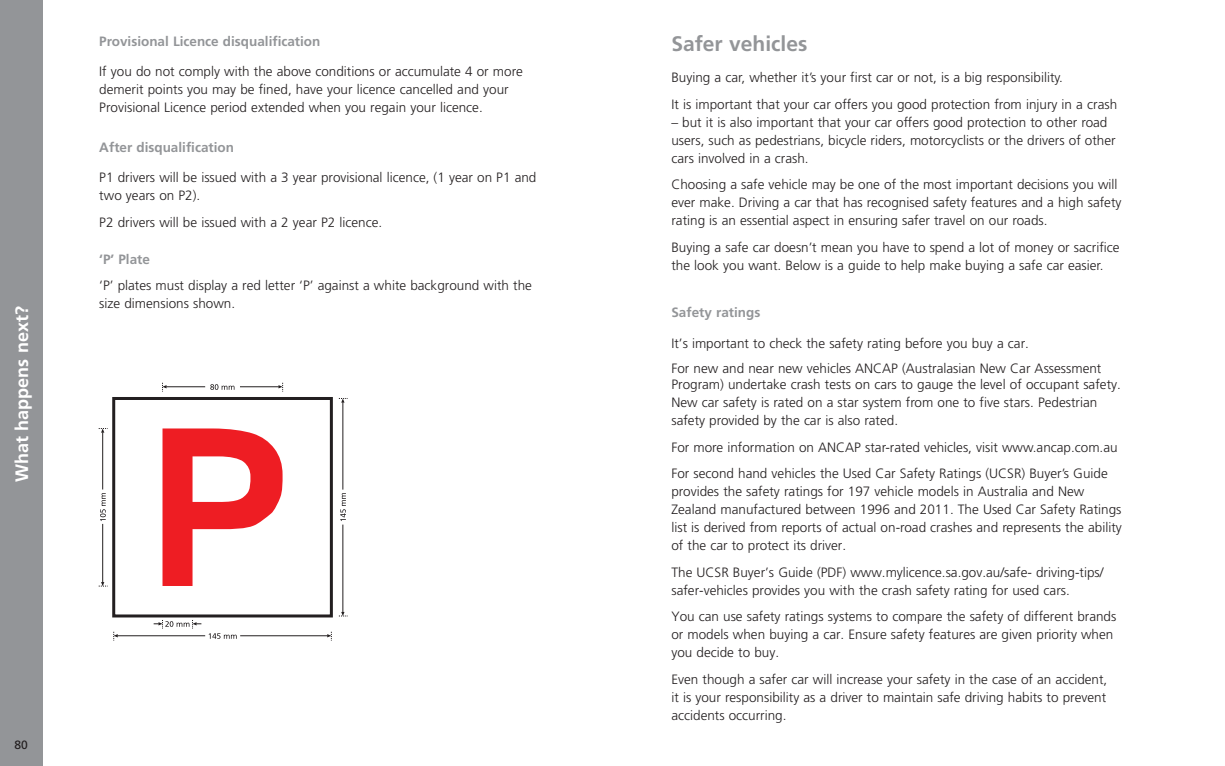
<style>
.page{position:relative;width:1225px;height:766px;background:#fff}
.page>*{position:absolute;margin:0;border:0;box-sizing:border-box;transform-origin:0 0}
.t1{font:700 21px "Frutiger";color:#939598}
.t2{font:700 18px "Frutiger";color:#fff}
.t3{font:300 13.5px/18px "Frutiger";color:#231f20}
.t4{font:700 13.5px "Frutiger";color:#939598}
.t5{font:12px "Frutiger";color:#231f20}
</style>
<div class="page">
<div style="left:0;top:0;width:43px;height:765px;background:#939598"></div>
<svg style="left:154px;top:620px;width:47px;height:8px"></svg>
<svg style="left:209px;top:633px;width:28px;height:5px"></svg>
<hr style="left:117px;top:635px;width:88px;height:1px;background:#231f20">
<svg style="left:113px;top:631px;width:5px;height:9px"></svg>
<hr style="left:240px;top:635px;width:87px;height:1px;background:#231f20">
<svg style="left:327px;top:631px;width:5px;height:9px"></svg>
<div style="left:112px;top:397px;width:221px;height:220px;border:3px solid #231f20"></div>
<svg style="left:340px;top:493px;width:6px;height:28px"></svg>
<hr style="left:342px;top:524px;width:1px;height:88px;background:#231f20">
<svg style="left:339px;top:611px;width:9px;height:5px"></svg>
<hr style="left:342px;top:402px;width:1px;height:87px;background:#231f20">
<svg style="left:339px;top:398px;width:9px;height:4px"></svg>
<svg style="left:162px;top:428px;width:121px;height:157px"></svg>
<svg style="left:210px;top:384px;width:24px;height:6px"></svg>
<hr style="left:166px;top:386px;width:39px;height:1px;background:#231f20">
<svg style="left:162px;top:382px;width:4px;height:9px"></svg>
<hr style="left:240px;top:386px;width:39px;height:1px;background:#231f20">
<svg style="left:278px;top:382px;width:5px;height:9px"></svg>
<svg style="left:100px;top:493px;width:6px;height:28px"></svg>
<hr style="left:102px;top:523px;width:1px;height:59px;background:#231f20">
<svg style="left:99px;top:582px;width:9px;height:4px"></svg>
<hr style="left:102px;top:432px;width:1px;height:57px;background:#231f20">
<svg style="left:99px;top:428px;width:9px;height:4px"></svg>
<h2 class="t2" style="left:11px;top:482px;width:178px;rotate:-90deg">What happens next?</h2>
<p class="t4" style="left:99px;top:33px;width:223px">Provisional Licence disqualification</p>
<p class="t3" style="left:99px;top:63px;width:425px">If you do not comply with the above conditions or accumulate 4 or more demerit points you may be fined, have your licence cancelled and your<br>Provisional Licence period extended when you regain your licence.</p>
<p class="t4" style="left:99px;top:139px;width:136px">After disqualification</p>
<p class="t3" style="left:99px;top:169px;width:438px">P1 drivers will be issued with a 3 year provisional licence, (1 year on P1 and two years on P2).</p>
<p class="t3" style="left:99px;top:213px;width:284px">P2 drivers will be issued with a 2 year P2 licence.</p>
<p class="t4" style="left:99px;top:251px;width:52px">‘P’ Plate</p>
<p class="t3" style="left:99px;top:277px;width:434px">‘P’ plates must display a red letter ‘P’ against a white background with the size dimensions shown.</p>
<p class="t5" style="left:15px;top:737px;width:15px">80</p>
<h1 class="t1" style="left:671px;top:32px;width:137px">Safer vehicles</h1>
<p class="t3" style="left:671px;top:64px;width:447px;line-height:26.5px">Buying a car, whether it’s your first car or not, is a big responsibility.<br>It is important that your car offers you good protection from injury in a crash</p>
<p class="t3" style="left:671px;top:113px;width:446px">– but it is also important that your car offers good protection to other road users, such as pedestrians, bicycle riders, motorcyclists or the drivers of other cars involved in a crash.</p>
<p class="t3" style="left:671px;top:176px;width:451px">Choosing a safe vehicle may be one of the most important decisions you will ever make. Driving a car that has recognised safety features and a high safety rating is an essential aspect in ensuring safer travel on our roads.</p>
<p class="t3" style="left:671px;top:238px;width:450px">Buying a safe car doesn’t mean you have to spend a lot of money or sacrifice the look you want. Below is a guide to help make buying a safe car easier.</p>
<p class="t4" style="left:671px;top:304px;width:90px">Safety ratings</p>
<p class="t3" style="left:671px;top:331px;width:431px;line-height:24.8px">It’s important to check the safety rating before you buy a car.<br>For new and near new vehicles ANCAP (Australasian New Car Assessment</p>
<p class="t3" style="left:671px;top:375px;width:451px">Program) undertake crash tests on cars to gauge the level of occupant safety.<br>New car safety is rated on a star system from one to five stars. Pedestrian safety provided by the car is also rated.</p>
<p class="t3" style="left:671px;top:433px;width:448px;line-height:26.5px">For more information on ANCAP star-rated vehicles, visit www.ancap.com.au<br>For second hand vehicles the Used Car Safety Ratings (UCSR) Buyer’s Guide</p>
<p class="t3" style="left:671px;top:482px;width:452px">provides the safety ratings for 197 vehicle models in Australia and New Zealand manufactured between 1996 and 2011. The Used Car Safety Ratings list is derived from reports of actual on-road crashes and represents the ability of the car to protect its driver.</p>
<p class="t3" style="left:671px;top:563px;width:434px">The UCSR Buyer’s Guide (PDF) www.mylicence.sa.gov.au/safe- driving-tips/ safer-vehicles provides you with the crash safety rating for used cars.</p>
<p class="t3" style="left:671px;top:607px;width:446px">You can use safety ratings systems to compare the safety of different brands or models when buying a car. Ensure safety features are given priority when you decide to buy.</p>
<p class="t3" style="left:671px;top:670px;width:437px;text-align:justify">Even though a safer car will increase your safety in the case of an accident, it is your responsibility as a driver to maintain safe driving habits to prevent accidents occurring.</p>
</div>
